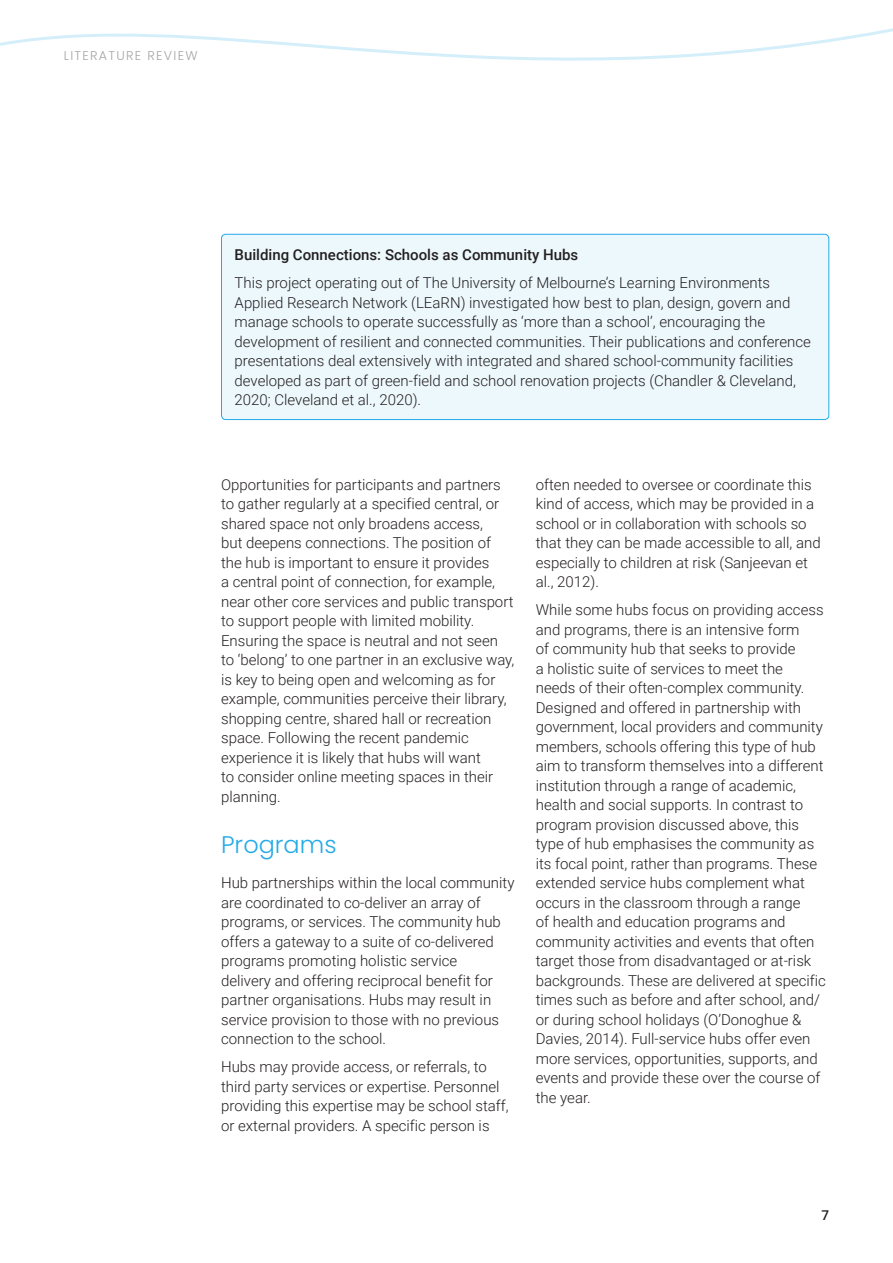
<style>
.page{position:relative;width:893px;height:1263px;background:#fff}
.page>*{position:absolute;margin:0;border:0;box-sizing:border-box;transform-origin:0 0}
.t1{font:300 24px "Poppins";color:#24abe6}
.Body{font:300 15px/19.5px "Roboto";color:#231f20}
.Body-2{font:500 15px "Roboto";color:#231f20}
.t2{font:500 13.5px "Roboto";color:#231f20}
.t3{font:300 12.75px "Poppins";letter-spacing:.1em;color:#a6a6a6}
</style>
<div class="page">
<svg style="left:0;top:28px;width:893px;height:33px"></svg>
<div style="left:221px;top:234px;width:608px;height:185px;background:#edf8fd;border-radius:4px"></div>
<div style="left:221px;top:234px;width:608px;height:186px;border:1px solid #24abe6;border-radius:4px"></div>
<p class="t3" style="left:64px;top:48px;width:135px">LITERATURE REVIEW</p>
<p class="Body-2" style="left:235px;top:244px;width:345px">Building Connections: Schools as Community Hubs</p>
<p class="Body" style="left:235px;top:272px;width:578px">This project operating out of The University of Melbourne’s Learning Environments Applied Research Network (LEaRN) investigated how best to plan, design, govern and manage schools to operate successfully as ‘more than a school’, encouraging the development of resilient and connected communities. Their publications and conference presentations deal extensively with integrated and shared school-community facilities developed as part of green-field and school renovation projects (Chandler &amp; Cleveland, 2020; Cleveland et al., 2020).</p>
<p class="Body" style="left:221px;top:474px;width:295px">Opportunities for participants and partners to gather regularly at a specified central, or shared space not only broadens access,<br>but deepens connections. The position of the hub is important to ensure it provides<br>a central point of connection, for example, near other core services and public transport to support people with limited mobility.<br>Ensuring the space is neutral and not seen to ‘belong’ to one partner in an exclusive way, is key to being open and welcoming as for example, communities perceive their library, shopping centre, shared hall or recreation space. Following the recent pandemic experience it is likely that hubs will want<br>to consider online meeting spaces in their planning.</p>
<h2 class="t1" style="left:221px;top:830px;width:117px">Programs</h2>
<p class="Body" style="left:221px;top:873px;width:295px">Hub partnerships within the local community are coordinated to co-deliver an array of programs, or services. The community hub offers a gateway to a suite of co-delivered programs promoting holistic service<br>delivery and offering reciprocal benefit for partner organisations. Hubs may result in service provision to those with no previous connection to the school.</p>
<p class="Body" style="left:221px;top:1057px;width:289px">Hubs may provide access, or referrals, to third party services or expertise. Personnel providing this expertise may be school staff, or external providers. A specific person is</p>
<p class="Body" style="left:536px;top:474px;width:286px">often needed to oversee or coordinate this kind of access, which may be provided in a school or in collaboration with schools so that they can be made accessible to all, and especially to children at risk (Sanjeevan et al., 2012).</p>
<p class="Body" style="left:536px;top:599px;width:292px">While some hubs focus on providing access and programs, there is an intensive form<br>of community hub that seeks to provide<br>a holistic suite of services to meet the needs of their often-complex community.<br>Designed and offered in partnership with government, local providers and community members, schools offering this type of hub aim to transform themselves into a different institution through a range of academic, health and social supports. In contrast to program provision discussed above, this type of hub emphasises the community as its focal point, rather than programs. These extended service hubs complement what occurs in the classroom through a range<br>of health and education programs and community activities and events that often target those from disadvantaged or at-risk backgrounds. These are delivered at specific times such as before and after school, and/ or during school holidays (O’Donoghue &amp; Davies, 2014). Full-service hubs offer even more services, opportunities, supports, and events and provide these over the course of the year.</p>
<p class="t2" style="left:821px;top:1206px;width:9px">7</p>
</div>
